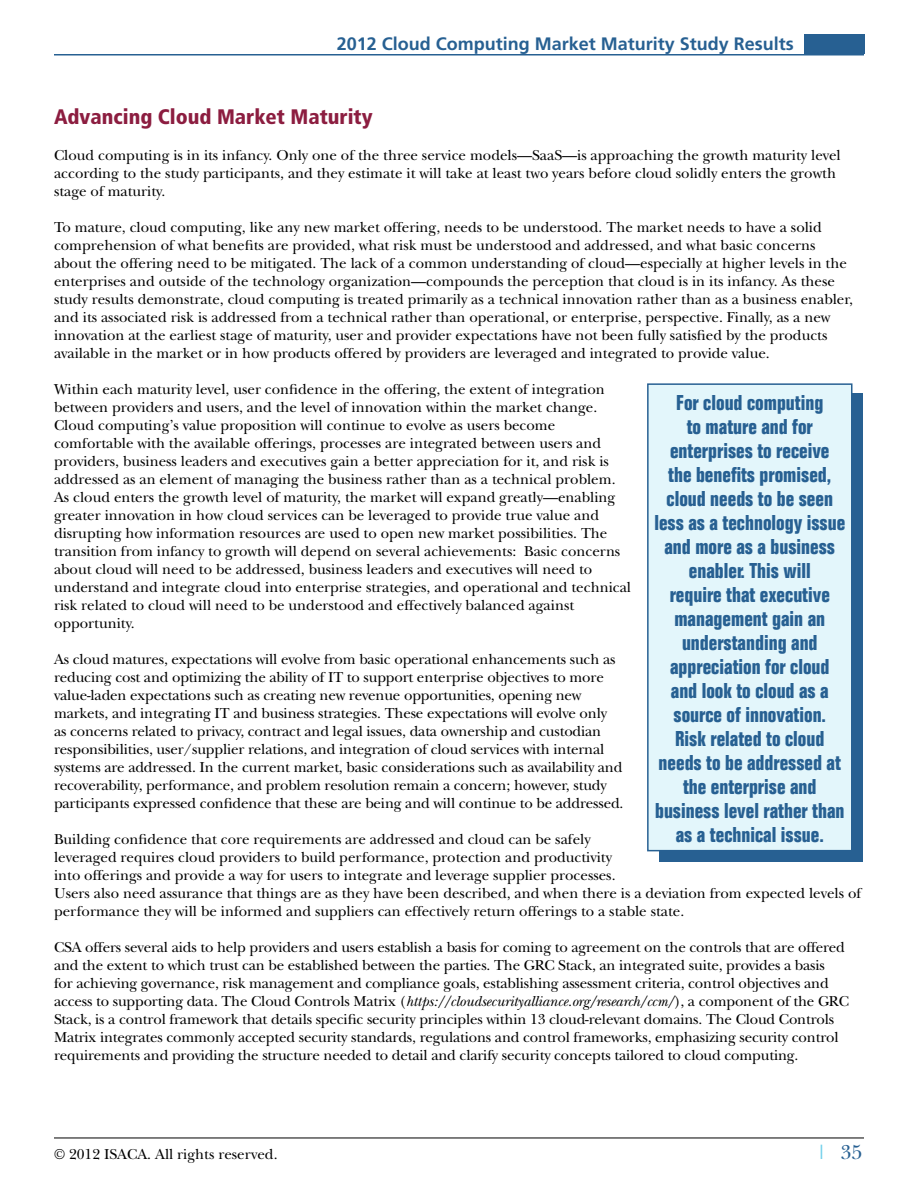
<style>
.page{position:relative;width:918px;height:1188px;background:#fff}
.page>*{position:absolute;margin:0;border:0;box-sizing:border-box;transform-origin:0 0}
.t1{font:700 condensed 21px/24px "Folio";color:#276092;text-align:center}
.t2{font:900 condensed 21px "Frutiger";color:#8c1d40}
.t3{font:21px "New Baskerville";color:#276092}
.t4{font:700 18px "Frutiger";color:#276092}
.t5{font:15px/18px "New Baskerville";color:#000}
.s1{font-style:italic}
.s2{color:#72d0eb}
</style>
<div class="page">
<div style="left:805px;top:34px;width:60px;height:20px;background:#276092"></div>
<hr style="left:54px;top:54px;width:810px;height:2px;background:#276092">
<hr style="left:54px;top:1138px;width:810px;height:1px;background:#000">
<div style="left:660px;top:393px;width:203px;height:468px;background:#276092"></div>
<div style="left:648px;top:384px;width:204px;height:467px;background:#e3f6fb"></div>
<div style="left:647px;top:383px;width:206px;height:468px;border:2px solid #276092"></div>
<p class="t4" style="left:337px;top:33px;width:459px">2012 Cloud Computing Market Maturity Study Results</p>
<h1 class="t2" style="left:54px;top:104px;width:320px">Advancing Cloud Market Maturity</h1>
<p class="t5" style="left:54px;top:146px;width:788px">Cloud computing is in its infancy. Only one of the three service models—SaaS—is approaching the growth maturity level according to the study participants, and they estimate it will take at least two years before cloud solidly enters the growth stage of maturity.</p>
<p class="t5" style="left:54px;top:218px;width:801px">To mature, cloud computing, like any new market offering, needs to be understood. The market needs to have a solid comprehension of what benefits are provided, what risk must be understood and addressed, and what basic concerns about the offering need to be mitigated. The lack of a common understanding of cloud—especially at higher levels in the enterprises and outside of the technology organization—compounds the perception that cloud is in its infancy. As these study results demonstrate, cloud computing is treated primarily as a technical innovation rather than as a business enabler, and its associated risk is addressed from a technical rather than operational, or enterprise, perspective. Finally, as a new innovation at the earliest stage of maturity, user and provider expectations have not been fully satisfied by the products available in the market or in how products offered by providers are leveraged and integrated to provide value.</p>
<p class="t5" style="left:54px;top:380px;width:579px">Within each maturity level, user confidence in the offering, the extent of integration between providers and users, and the level of innovation within the market change.<br>Cloud computing’s value proposition will continue to evolve as users become comfortable with the available offerings, processes are integrated between users and providers, business leaders and executives gain a better appreciation for it, and risk is addressed as an element of managing the business rather than as a technical problem.<br>As cloud enters the growth level of maturity, the market will expand greatly—enabling greater innovation in how cloud services can be leveraged to provide true value and disrupting how information resources are used to open new market possibilities. The transition from infancy to growth will depend on several achievements: Basic concerns about cloud will need to be addressed, business leaders and executives will need to understand and integrate cloud into enterprise strategies, and operational and technical risk related to cloud will need to be understood and effectively balanced against opportunity.</p>
<p class="t5" style="left:54px;top:650px;width:571px">As cloud matures, expectations will evolve from basic operational enhancements such as reducing cost and optimizing the ability of IT to support enterprise objectives to more value-laden expectations such as creating new revenue opportunities, opening new markets, and integrating IT and business strategies. These expectations will evolve only<br>as concerns related to privacy, contract and legal issues, data ownership and custodian responsibilities, user/supplier relations, and integration of cloud services with internal systems are addressed. In the current market, basic considerations such as availability and recoverability, performance, and problem resolution remain a concern; however, study participants expressed confidence that these are being and will continue to be addressed.</p>
<p class="t5" style="left:54px;top:830px;width:809px">Building confidence that core requirements are addressed and cloud can be safely<br>leveraged requires cloud providers to build performance, protection and productivity<br>into offerings and provide a way for users to integrate and leverage supplier processes.<br>Users also need assurance that things are as they have been described, and when there is a deviation from expected levels of performance they will be informed and suppliers can effectively return offerings to a stable state.</p>
<p class="t5" style="left:54px;top:938px;width:796px">CSA offers several aids to help providers and users establish a basis for coming to agreement on the controls that are offered and the extent to which trust can be established between the parties. The GRC Stack, an integrated suite, provides a basis<br>for achieving governance, risk management and compliance goals, establishing assessment criteria, control objectives and access to supporting data. The Cloud Controls Matrix (<span class="s1">https://cloudsecurityalliance.org/research/ccm/</span>), a component of the GRC Stack, is a control framework that details specific security principles within 13 cloud-relevant domains. The Cloud Controls Matrix integrates commonly accepted security standards, regulations and control frameworks, emphasizing security control requirements and providing the structure needed to detail and clarify security concepts tailored to cloud computing.</p>
<p class="t1" style="left:654px;top:390px;width:192px">For cloud computing<br>to mature and for enterprises to receive<br>the benefits promised, cloud needs to be seen less as a technology issue and more as a business enabler. This will<br>require that executive management gain an understanding and appreciation for cloud and look to cloud as a source of innovation.<br>Risk related to cloud needs to be addressed at the enterprise and business level rather than as a technical issue.</p>
<p class="t5" style="left:54px;top:1146px;width:225px">© 2012 ISACA. All rights reserved.</p>
<h1 class="t3" style="left:819px;top:1140px;width:45px"><span class="s2">|</span> 35</h1>
</div>
